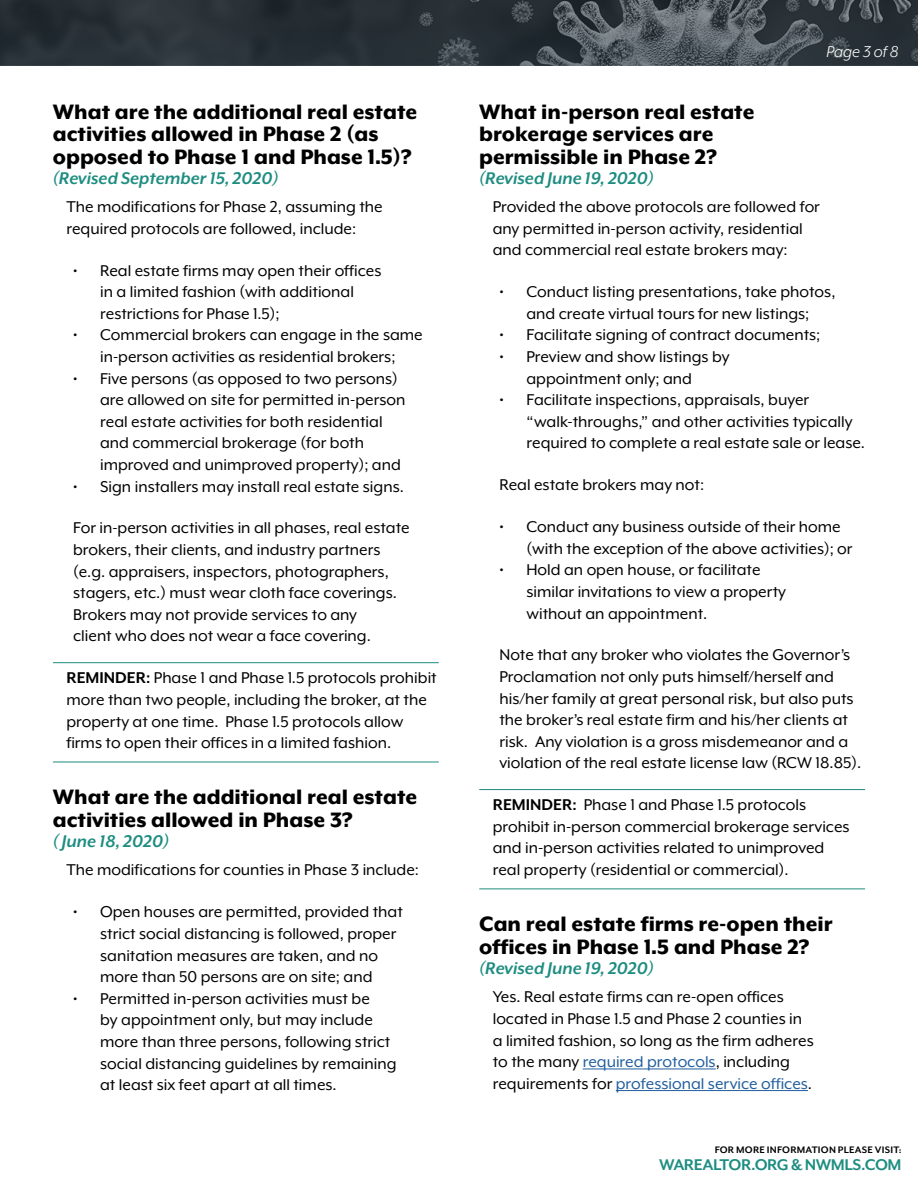
<style>
.page{position:relative;width:918px;height:1188px;background:#fff}
.page>*{position:absolute;margin:0;border:0;box-sizing:border-box;transform-origin:0 0}
.t1{font:800 24px/22.5px "Mr Eaves XL Mod OT";color:#000}
.t2{font:italic 700 19.5px "Mr Eaves XL Mod OT";color:#1e8d81}
.t3{font:18px/21.6px "Mr Eaves XL Mod OT";color:#000}
.t4{font:italic 18px "Mr Eaves XL Mod OT";color:#fff}
.t5{font:700 17.85px "Mr Eaves Mod OT";letter-spacing:-.03em;color:#1e8d81}
.t6{font:700 10.95px "Mr Eaves Mod OT";letter-spacing:.02em;color:#000}
.s1{font-weight:700}
.s2{color:#215e9e}
</style>
<div class="page">
<img style="left:0;top:0;width:918px;height:66px">
<hr style="left:53px;top:662px;width:386px;height:1px;background:#1e8d81">
<hr style="left:53px;top:762px;width:386px;height:1px;background:#1e8d81">
<hr style="left:479px;top:789px;width:386px;height:1px;background:#1e8d81">
<hr style="left:479px;top:889px;width:386px;height:1px;background:#1e8d81">
<hr style="left:583px;top:1069px;width:133px;height:1px;background:#215e9e">
<hr style="left:616px;top:1090px;width:192px;height:1px;background:#215e9e">
<h1 class="t1" style="left:53px;top:100px;width:366px">What are the additional real estate activities allowed in Phase 2 (as opposed to Phase 1 and Phase 1.5)?</h1>
<p class="t2" style="left:53px;top:168px;width:227px">(Revised September 15, 2020)</p>
<p class="t3" style="left:66px;top:196px;width:318px">The modifications for Phase 2, assuming the required protocols are followed, include:</p>
<p class="t3" style="left:100px;top:259px;width:283px;text-indent:-27px">• Real estate firms may open their offices in a limited fashion (with additional restrictions for Phase 1.5);</p>
<p class="t3" style="left:73px;top:324px;width:351px;text-align:center">• Commercial brokers can engage in the same in-person activities as residential brokers;</p>
<p class="t3" style="left:100px;top:367px;width:307px;text-indent:-27px">• Five persons (as opposed to two persons) are allowed on site for permitted in-person real estate activities for both residential and commercial brokerage (for both improved and unimproved property); and</p>
<p class="t3" style="left:73px;top:475px;width:332px">• Sign installers may install real estate signs.</p>
<p class="t3" style="left:73px;top:517px;width:338px">For in-person activities in all phases, real estate brokers, their clients, and industry partners (e.g. appraisers, inspectors, photographers, stagers, etc.) must wear cloth face coverings.<br>Brokers may not provide services to any<br>client who does not wear a face covering.</p>
<p class="t3" style="left:66px;top:667px;width:372px"><span class="s1">REMINDER:</span> Phase 1 and Phase 1.5 protocols prohibit more than two people, including the broker, at the property at one time. Phase 1.5 protocols allow firms to open their offices in a limited fashion.</p>
<h1 class="t1" style="left:53px;top:786px;width:366px">What are the additional real estate activities allowed in Phase 3?</h1>
<p class="t2" style="left:53px;top:832px;width:118px">( June 18, 2020)</p>
<p class="t3" style="left:66px;top:859px;width:354px">The modifications for counties in Phase 3 include:</p>
<p class="t3" style="left:100px;top:901px;width:304px;text-indent:-27px">• Open houses are permitted, provided that strict social distancing is followed, proper sanitation measures are taken, and no more than 50 persons are on site; and</p>
<p class="t3" style="left:100px;top:988px;width:298px;text-indent:-27px">• Permitted in-person activities must be<br>by appointment only, but may include more than three persons, following strict social distancing guidelines by remaining at least six feet apart at all times.</p>
<p class="t4" style="left:827px;top:42px;width:74px">Page 3 of 8</p>
<h1 class="t1" style="left:479px;top:100px;width:277px">What in-person real estate brokerage services are permissible in Phase 2?</h1>
<p class="t2" style="left:479px;top:168px;width:176px">(Revised June 19, 2020)</p>
<p class="t3" style="left:493px;top:196px;width:329px">Provided the above protocols are followed for any permitted in-person activity, residential and commercial real estate brokers may:</p>
<p class="t3" style="left:500px;top:281px;width:338px;text-align:center">• Conduct listing presentations, take photos, and create virtual tours for new listings;</p>
<p class="t3" style="left:500px;top:324px;width:322px">• Facilitate signing of contract documents;</p>
<p class="t3" style="left:500px;top:346px;width:232px;text-align:center">• Preview and show listings by appointment only; and</p>
<p class="t3" style="left:526px;top:389px;width:340px;text-indent:-27px">• Facilitate inspections, appraisals, buyer “walk-throughs,” and other activities typically required to complete a real estate sale or lease.</p>
<p class="t3" style="left:500px;top:474px;width:206px">Real estate brokers may not:</p>
<p class="t3" style="left:526px;top:516px;width:328px;text-indent:-27px">• Conduct any business outside of their home (with the exception of the above activities); or</p>
<p class="t3" style="left:526px;top:559px;width:261px;text-indent:-27px">• Hold an open house, or facilitate similar invitations to view a property without an appointment.</p>
<p class="t3" style="left:500px;top:644px;width:363px">Note that any broker who violates the Governor’s Proclamation not only puts himself/herself and his/her family at great personal risk, but also puts the broker’s real estate firm and his/her clients at risk. Any violation is a gross misdemeanor and a violation of the real estate license law (RCW 18.85).</p>
<p class="t3" style="left:493px;top:794px;width:358px"><span class="s1">REMINDER:</span> Phase 1 and Phase 1.5 protocols prohibit in-person commercial brokerage services and in-person activities related to unimproved real property (residential or commercial).</p>
<h1 class="t1" style="left:479px;top:913px;width:355px">Can real estate firms re-open their offices in Phase 1.5 and Phase 2?</h1>
<p class="t2" style="left:479px;top:958px;width:176px">(Revised June 19, 2020)</p>
<p class="t3" style="left:493px;top:986px;width:322px">Yes. Real estate firms can re-open offices located in Phase 1.5 and Phase 2 counties in a limited fashion, so long as the firm adheres to the many <span class="s2">required protocols</span>, including requirements for <span class="s2">professional service offices</span>.</p>
<p class="t6" style="left:715px;top:1144px;width:188px">FOR MORE INFORMATION PLEASE VISIT:</p>
<p class="t5" style="left:659px;top:1155px;width:244px">WAREALTOR.ORG &amp; NWMLS.COM</p>
</div>
